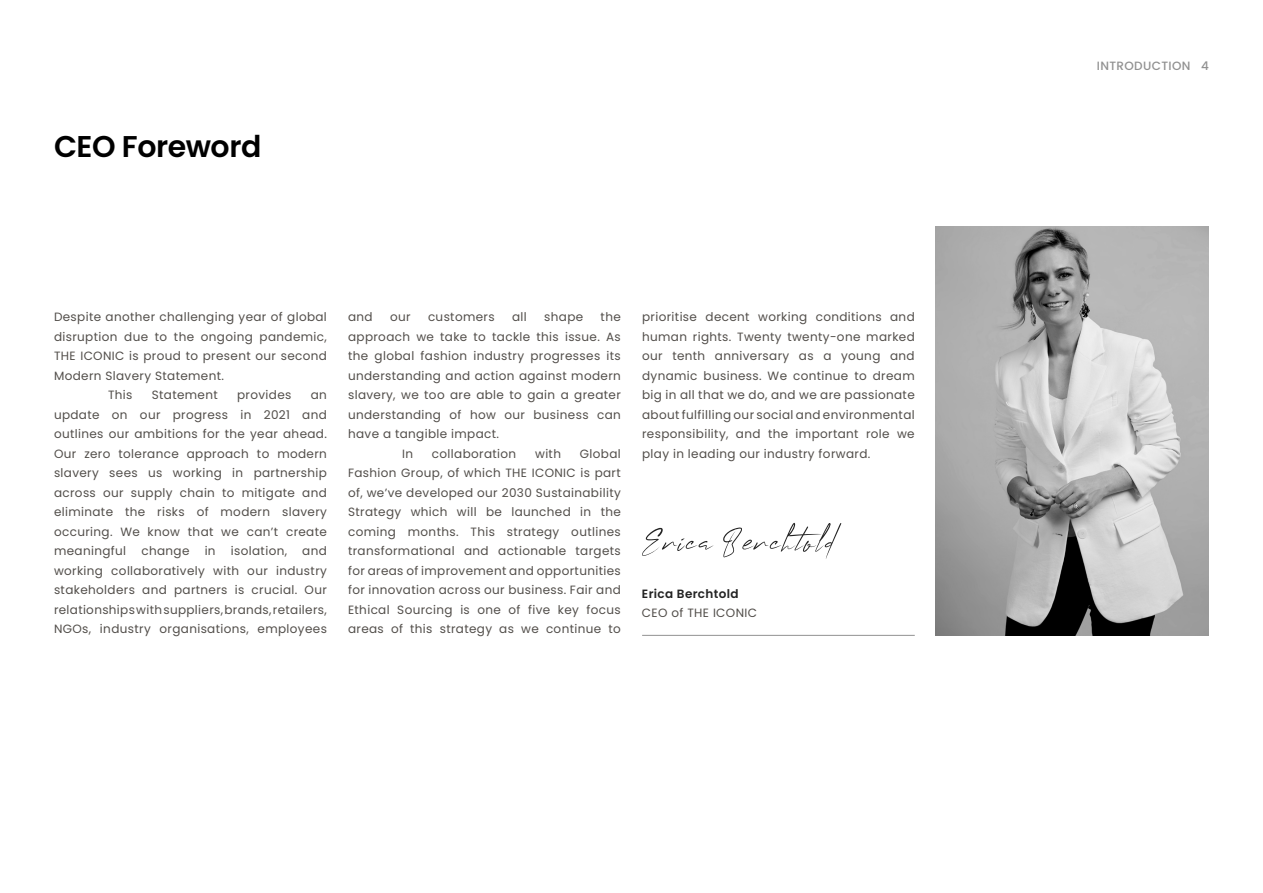
<style>
.page{position:relative;width:1263px;height:893px;background:#fff}
.page>*{position:absolute;margin:0;border:0;box-sizing:border-box;transform-origin:0 0}
.t1{font:60px "Mung Signature";letter-spacing:.03em;color:#232323}
.t2{font:600 30px "Poppins";letter-spacing:-.015em;color:#000}
.t3{font:12px/19.5px "Poppins";letter-spacing:.03em;color:#524e4a;text-align:justify}
.t4{font:600 12px "Poppins";letter-spacing:.03em;color:#232323}
.t5{font:500 12px "Poppins";letter-spacing:.03em;color:#919191}
</style>
<div class="page">
<hr style="left:642px;top:635px;width:273px;height:1px;background:#919191">
<img style="left:936px;top:226px;width:273px;height:409px">
<h2 class="t2" style="left:54px;top:129px;width:209px">CEO Foreword</h2>
<p class="t3" style="left:54px;top:307px;width:274px">Despite another challenging year of global</p>
<p class="t3" style="left:54px;top:327px;width:274px">disruption due to the ongoing pandemic,</p>
<p class="t3" style="left:54px;top:346px;width:274px">THE ICONIC is proud to present our second</p>
<p class="t3" style="left:54px;top:366px;width:171px">Modern Slavery Statement.</p>
<p class="t3" style="left:108px;top:385px;width:26px">This</p>
<p class="t3" style="left:152px;top:385px;width:68px">Statement</p>
<p class="t3" style="left:237px;top:385px;width:56px">provides</p>
<p class="t3" style="left:54px;top:385px;width:274px;text-indent:257px">an update on our progress in 2021 and outlines our ambitions for the year ahead.<br>Our zero tolerance approach to modern slavery sees us working in partnership across our supply chain to mitigate and eliminate the risks of modern slavery occuring. We know that we can’t create meaningful</p>
<p class="t3" style="left:141px;top:541px;width:50px">change</p>
<p class="t3" style="left:205px;top:541px;width:12px">in</p>
<p class="t3" style="left:231px;top:541px;width:58px">isolation,</p>
<p class="t3" style="left:54px;top:541px;width:274px;text-indent:248px">and working collaboratively with our industry stakeholders and partners is crucial. Our relationships with suppliers, brands, retailers, NGOs, industry organisations, employees</p>
<p class="t3" style="left:348px;top:307px;width:26px">and</p>
<p class="t3" style="left:390px;top:307px;width:22px">our</p>
<p class="t3" style="left:428px;top:307px;width:68px">customers</p>
<p class="t3" style="left:512px;top:307px;width:16px">all</p>
<p class="t3" style="left:544px;top:307px;width:41px">shape</p>
<p class="t3" style="left:601px;top:307px;width:22px">the</p>
<p class="t3" style="left:348px;top:327px;width:274px">approach we take to tackle this issue. As</p>
<p class="t3" style="left:348px;top:346px;width:274px">the global fashion industry progresses its</p>
<p class="t3" style="left:348px;top:366px;width:274px">understanding and action against modern</p>
<p class="t3" style="left:348px;top:385px;width:274px">slavery, we too are able to gain a greater</p>
<p class="t3" style="left:348px;top:405px;width:274px">understanding of how our business can</p>
<p class="t3" style="left:348px;top:424px;width:153px">have a tangible impact.</p>
<p class="t3" style="left:402px;top:444px;width:12px">In</p>
<p class="t3" style="left:432px;top:444px;width:86px">collaboration</p>
<p class="t3" style="left:535px;top:444px;width:27px">with</p>
<p class="t3" style="left:348px;top:444px;width:274px;text-indent:232px">Global Fashion Group, of which THE ICONIC is part of, we’ve developed our 2030 Sustainability Strategy which will be launched in the coming months. This strategy outlines transformational and actionable targets for areas of improvement and opportunities for innovation across our business. Fair and Ethical Sourcing is one of five key focus areas of this strategy as we continue to</p>
<p class="t3" style="left:642px;top:307px;width:274px">prioritise decent working conditions and human rights. Twenty twenty-one marked our tenth anniversary as a young and dynamic business. We continue to dream big in all that we do, and we are passionate about fulfilling our social and environmental responsibility, and the important role we play in leading our industry forward.</p>
<h1 class="t1" style="left:642px;top:510px;width:196px">Erica Berchtold</h1>
<p class="t4" style="left:642px;top:587px;width:98px">Erica Berchtold</p>
<p class="t3" style="left:642px;top:604px;width:117px">CEO of THE ICONIC</p>
<p class="t5" style="left:1097px;top:59px;width:114px">INTRODUCTION 4</p>
</div>
